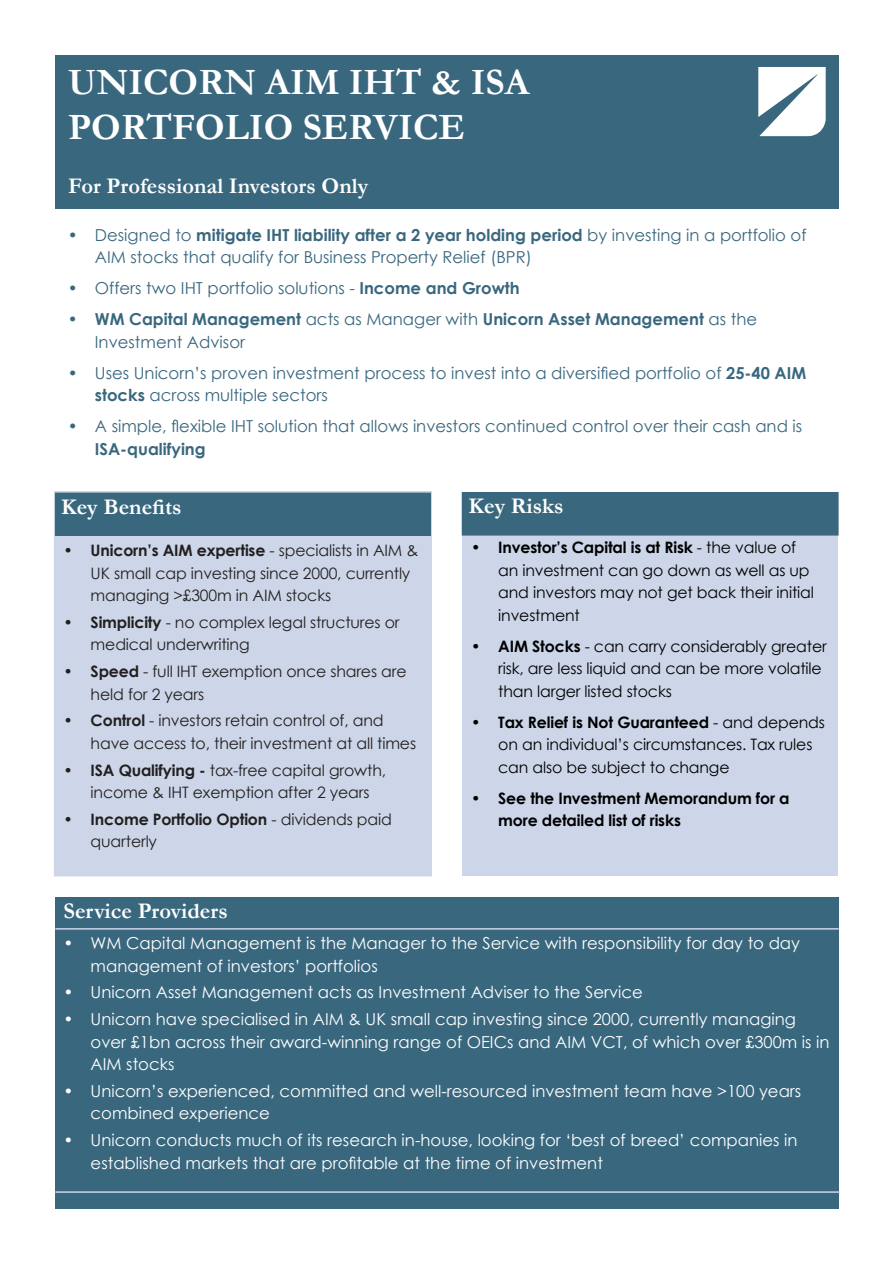
<style>
.page{position:relative;width:893px;height:1263px;background:#fff}
.page>*{position:absolute;margin:0;border:0;box-sizing:border-box;transform-origin:0 0}
.t1{font:700 37.5px "Garamond";color:#fff}
.t2{font:700 22.5px "Garamond";color:#fff}
.t3{font:16.5px/22.5px "Century Gothic";color:#fff}
.t4{font:16.5px/22.5px "Century Gothic";color:#39677e}
.t5{font:700 16.5px/22.5px "Century Gothic";color:#39677e}
.t6{font:15.75px/22.5px "Century Gothic";letter-spacing:-.01em;color:#231f20}
.t7{font:15.75px/22.5px "Century Gothic";letter-spacing:-.01em;color:#000001}
.t8{font:700 15.75px/22.5px "Century Gothic";letter-spacing:-.01em;color:#000001}
.s1{font-weight:700}
.s2{font-weight:400}
</style>
<div class="page">
<div style="left:55px;top:55px;width:783px;height:153px;background:#39677e"></div>
<svg style="left:758px;top:67px;width:68px;height:69px;background:#e0e7eb"></svg>
<div style="left:54px;top:492px;width:377px;height:384px;background:#ccd6e8"></div>
<div style="left:55px;top:493px;width:375px;height:42px;background:#39677e"></div>
<hr style="left:55px;top:535px;width:376px;height:1px;background:#39677e">
<div style="left:54px;top:491px;width:378px;height:385px;border:1px solid #ccd6e8"></div>
<div style="left:462px;top:493px;width:376px;height:42px;background:#39677e"></div>
<div style="left:462px;top:535px;width:376px;height:341px;background:#ccd6e8"></div>
<hr style="left:462px;top:492px;width:377px;height:1px;background:#39677e">
<hr style="left:837px;top:493px;width:2px;height:41px;background:#39677e">
<hr style="left:462px;top:534px;width:377px;height:2px;background:#39677e">
<div style="left:55px;top:897px;width:784px;height:312px;background:#39677e"></div>
<hr style="left:56px;top:928px;width:782px;height:1px;background:#ccd6e8">
<hr style="left:56px;top:1191px;width:783px;height:2px;background:#ccd6e8">
<p class="t1" style="left:68px;top:57px;width:462px">UNICORN AIM IHT &amp; ISA</p>
<p class="t1" style="left:68px;top:102px;width:398px">PORTFOLIO SERVICE</p>
<p class="t2" style="left:68px;top:171px;width:302px">For Professional Investors Only</p>
<p class="t4" style="left:95px;top:223px;width:713px;text-indent:-27px">• Designed to <span class="s1">mitigate IHT liability after a 2 year holding period</span> by investing in a portfolio of<br>AIM stocks that qualify for Business Property Relief (BPR)</p>
<p class="t4" style="left:68px;top:277px;width:453px">• Offers two IHT portfolio solutions - <span class="s1">Income and Growth</span></p>
<p class="t5" style="left:95px;top:307px;width:664px;text-indent:-27px">• WM Capital Management <span class="s2">acts as Manager with</span> Unicorn Asset Management <span class="s2">as the<br>Investment Advisor</span></p>
<p class="t4" style="left:95px;top:361px;width:713px;text-indent:-27px">• Uses Unicorn’s proven investment process to invest into a diversified portfolio of <span class="s1">25-40 AIM stocks</span> across multiple sectors</p>
<p class="t4" style="left:95px;top:415px;width:709px;text-indent:-27px">• A simple, flexible IHT solution that allows investors continued control over their cash and is<br><span class="s1">ISA-qualifying</span></p>
<p class="t2" style="left:61px;top:491px;width:122px">Key Benefits</p>
<p class="t6" style="left:91px;top:539px;width:329px;text-indent:-27px"><span class="s1">• Unicorn’s AIM expertise</span> - specialists in AIM &amp;<br>UK small cap investing since 2000, currently managing &gt;£300m in AIM stocks</p>
<p class="t6" style="left:91px;top:611px;width:311px;text-indent:-27px"><span class="s1">• Simplicity</span> - no complex legal structures or medical underwriting</p>
<p class="t6" style="left:91px;top:660px;width:317px;text-indent:-27px"><span class="s1">• Speed</span> - full IHT exemption once shares are held for 2 years</p>
<p class="t6" style="left:91px;top:709px;width:327px;text-indent:-27px"><span class="s1">• Control</span> - investors retain control of, and have access to, their investment at all times</p>
<p class="t6" style="left:91px;top:758px;width:297px;text-indent:-27px"><span class="s1">• ISA Qualifying -</span> tax-free capital growth, income &amp; IHT exemption after 2 years</p>
<p class="t6" style="left:91px;top:808px;width:303px;text-indent:-27px"><span class="s1">• Income Portfolio Option</span> - dividends paid quarterly</p>
<p class="t2" style="left:468px;top:491px;width:97px">Key Risks</p>
<p class="t7" style="left:498px;top:536px;width:317px;text-indent:-27px"><span class="s1">• Investor’s Capital is at Risk</span> - the value of an investment can go down as well as up and investors may not get back their initial investment</p>
<p class="t7" style="left:498px;top:635px;width:330px;text-indent:-27px"><span class="s1">• AIM Stocks</span> - can carry considerably greater risk, are less liquid and can be more volatile than larger listed stocks</p>
<p class="t7" style="left:498px;top:711px;width:328px;text-indent:-27px"><span class="s1">• Tax Relief is Not Guaranteed</span> - and depends on an individual’s circumstances. Tax rules can also be subject to change</p>
<p class="t8" style="left:498px;top:786px;width:293px;text-indent:-27px">• See the Investment Memorandum for a more detailed list of risks</p>
<p class="t2" style="left:64px;top:896px;width:166px">Service Providers</p>
<p class="t3" style="left:91px;top:932px;width:711px;text-indent:-27px">• WM Capital Management is the Manager to the Service with responsibility for day to day management of investors’ portfolios</p>
<p class="t3" style="left:64px;top:981px;width:581px">• Unicorn Asset Management acts as Investment Adviser to the Service</p>
<p class="t3" style="left:91px;top:1008px;width:740px;text-indent:-27px">• Unicorn have specialised in AIM &amp; UK small cap investing since 2000, currently managing over £1bn across their award-winning range of OEICs and AIM VCT, of which over £300m is in<br>AIM stocks</p>
<p class="t3" style="left:91px;top:1079px;width:712px;text-indent:-27px">• Unicorn’s experienced, committed and well-resourced investment team have &gt;100 years combined experience</p>
<p class="t3" style="left:91px;top:1129px;width:708px;text-indent:-27px">• Unicorn conducts much of its research in-house, looking for ‘best of breed’ companies in established markets that are profitable at the time of investment</p>
</div>
